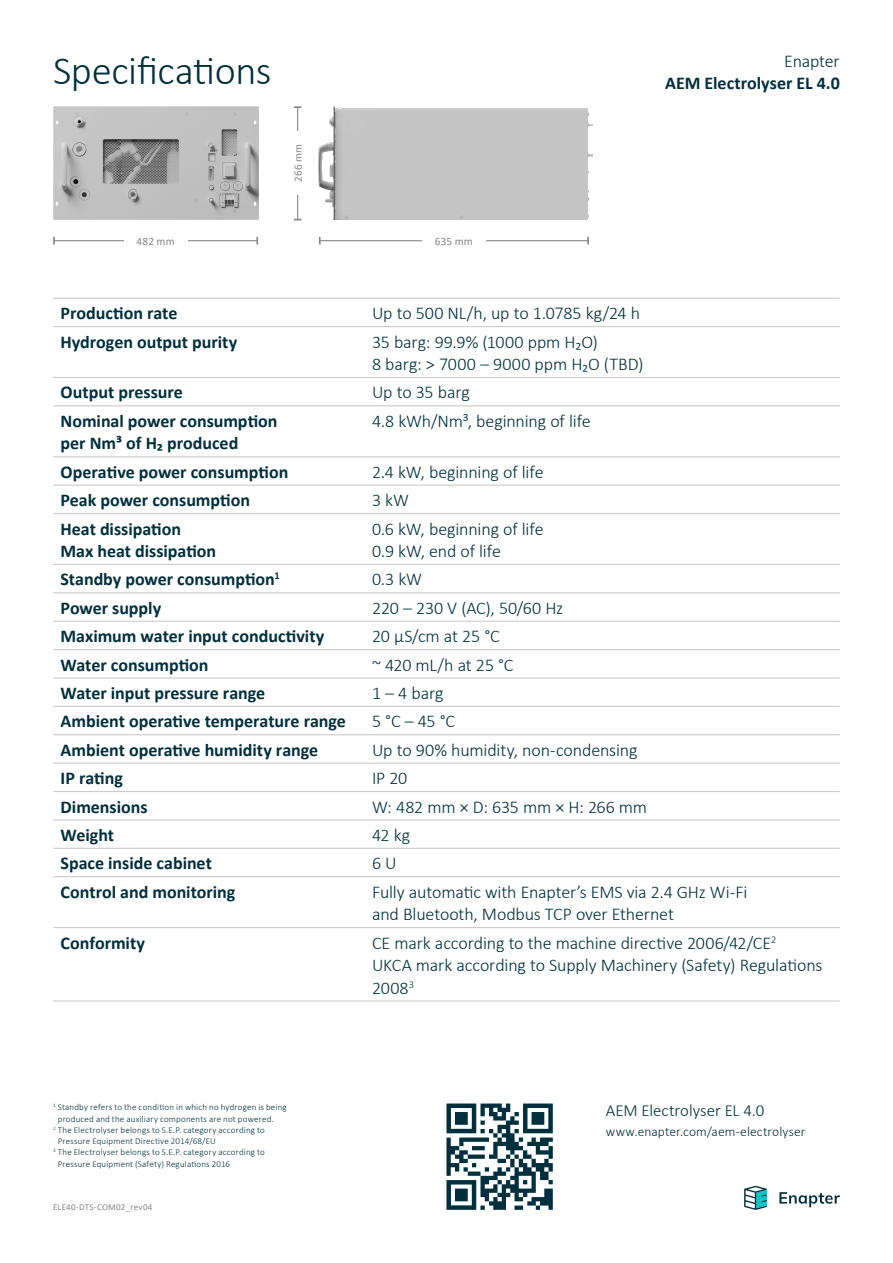
<style>
.page{position:relative;width:893px;height:1263px;background:#fff}
.page>*{position:absolute;margin:0;border:0;box-sizing:border-box;transform-origin:0 0}
.t1{font:300 40.5px "Calibri";letter-spacing:-.01em;color:#002f3d}
.t2{font:300 18px/22.5px "Calibri";letter-spacing:-.01em;color:#002f3d}
.t3{font:700 18px/22.5px "Calibri";color:#002f3d}
.t4{font:300 16.8px "Calibri";color:#002f3d}
.t5{font:300 13.5px "Calibri";letter-spacing:.01em;color:#002f3d}
.t6{font:11.25px "Calibri";letter-spacing:.01em;color:#878787}
.t7{font:300 9px "Calibri";letter-spacing:.02em;color:#002f3d}
.t8{font:9px "Calibri";letter-spacing:.025em;color:#878787}
</style>
<div class="page">
<svg style="left:744px;top:1186px;width:23px;height:24px"></svg>
<svg style="left:779px;top:1192px;width:61px;height:15px"></svg>
<img style="left:53px;top:106px;width:205px;height:113px">
<img style="left:319px;top:106px;width:273px;height:113px">
<hr style="left:297px;top:107px;width:1px;height:113px;background:#878787">
<svg style="left:294px;top:106px;width:7px;height:2px"></svg>
<div style="left:287px;top:131px;width:21px;height:64px;background:#fff"></div>
<hr style="left:54px;top:240px;width:203px;height:1px;background:#878787">
<svg style="left:53px;top:237px;width:2px;height:7px"></svg>
<svg style="left:256px;top:237px;width:2px;height:7px"></svg>
<div style="left:124px;top:230px;width:64px;height:21px;background:#fff"></div>
<hr style="left:320px;top:240px;width:268px;height:1px;background:#878787">
<svg style="left:319px;top:237px;width:2px;height:7px"></svg>
<svg style="left:587px;top:237px;width:2px;height:7px"></svg>
<div style="left:422px;top:230px;width:64px;height:21px;background:#fff"></div>
<hr style="left:53px;top:298px;width:319px;height:1px;background:#cbcbcb">
<hr style="left:53px;top:326px;width:319px;height:1px;background:#cbcbcb">
<hr style="left:372px;top:326px;width:468px;height:1px;background:#cbcbcb">
<hr style="left:53px;top:377px;width:319px;height:1px;background:#cbcbcb">
<hr style="left:372px;top:377px;width:468px;height:1px;background:#cbcbcb">
<hr style="left:53px;top:405px;width:319px;height:1px;background:#cbcbcb">
<hr style="left:372px;top:405px;width:468px;height:1px;background:#cbcbcb">
<hr style="left:53px;top:456px;width:319px;height:1px;background:#cbcbcb">
<hr style="left:372px;top:456px;width:468px;height:1px;background:#cbcbcb">
<hr style="left:53px;top:485px;width:319px;height:1px;background:#cbcbcb">
<hr style="left:372px;top:485px;width:468px;height:1px;background:#cbcbcb">
<hr style="left:53px;top:513px;width:319px;height:1px;background:#cbcbcb">
<hr style="left:372px;top:513px;width:468px;height:1px;background:#cbcbcb">
<hr style="left:53px;top:564px;width:319px;height:1px;background:#cbcbcb">
<hr style="left:53px;top:592px;width:319px;height:1px;background:#cbcbcb">
<hr style="left:53px;top:621px;width:319px;height:1px;background:#cbcbcb">
<hr style="left:53px;top:649px;width:319px;height:1px;background:#cbcbcb">
<hr style="left:372px;top:649px;width:468px;height:1px;background:#cbcbcb">
<hr style="left:53px;top:677px;width:319px;height:1px;background:#cbcbcb">
<hr style="left:372px;top:677px;width:468px;height:1px;background:#cbcbcb">
<hr style="left:53px;top:706px;width:319px;height:1px;background:#cbcbcb">
<hr style="left:372px;top:706px;width:468px;height:1px;background:#cbcbcb">
<hr style="left:53px;top:734px;width:319px;height:1px;background:#cbcbcb">
<hr style="left:372px;top:734px;width:468px;height:1px;background:#cbcbcb">
<hr style="left:53px;top:762px;width:319px;height:2px;background:#cbcbcb">
<hr style="left:372px;top:762px;width:468px;height:2px;background:#cbcbcb">
<hr style="left:53px;top:791px;width:319px;height:1px;background:#cbcbcb">
<hr style="left:372px;top:791px;width:468px;height:1px;background:#cbcbcb">
<hr style="left:53px;top:819px;width:319px;height:1px;background:#cbcbcb">
<hr style="left:372px;top:819px;width:468px;height:1px;background:#cbcbcb">
<hr style="left:53px;top:848px;width:319px;height:1px;background:#cbcbcb">
<hr style="left:372px;top:848px;width:468px;height:1px;background:#cbcbcb">
<hr style="left:53px;top:876px;width:319px;height:1px;background:#cbcbcb">
<hr style="left:372px;top:876px;width:468px;height:1px;background:#cbcbcb">
<hr style="left:53px;top:927px;width:319px;height:1px;background:#cbcbcb">
<hr style="left:372px;top:927px;width:468px;height:1px;background:#cbcbcb">
<hr style="left:53px;top:1000px;width:319px;height:1px;background:#cbcbcb">
<hr style="left:372px;top:564px;width:468px;height:1px;background:#cbcbcb">
<hr style="left:372px;top:592px;width:468px;height:1px;background:#cbcbcb">
<hr style="left:372px;top:621px;width:468px;height:1px;background:#cbcbcb">
<hr style="left:372px;top:298px;width:468px;height:1px;background:#cbcbcb">
<hr style="left:372px;top:1000px;width:468px;height:1px;background:#cbcbcb">
<svg style="left:446px;top:1103px;width:107px;height:107px"></svg>
<h1 class="t1" style="left:53px;top:45px;width:220px">Specifications</h1>
<p class="t2" style="left:784px;top:49px;width:57px">Enapter</p>
<p class="t3" style="left:665px;top:72px;width:176px">AEM Electrolyser EL 4.0</p>
<p class="t6" style="left:290px;top:182px;width:39px;rotate:-90deg">266 mm</p>
<p class="t6" style="left:137px;top:233px;width:40px">482 mm</p>
<p class="t6" style="left:435px;top:233px;width:39px">635 mm</p>
<p class="t3" style="left:61px;top:302px;width:118px">Production rate</p>
<p class="t2" style="left:372px;top:302px;width:270px">Up to 500 NL/h, up to 1.0785 kg/24 h</p>
<p class="t3" style="left:61px;top:330px;width:178px">Hydrogen output purity</p>
<p class="t2" style="left:372px;top:330px;width:273px">35 barg: 99.9% (1000 ppm H₂O)<br>8 barg: &gt; 7000 – 9000 ppm H₂O (TBD)</p>
<p class="t3" style="left:61px;top:381px;width:124px">Output pressure</p>
<p class="t2" style="left:372px;top:381px;width:99px">Up to 35 barg</p>
<p class="t3" style="left:61px;top:409px;width:218px">Nominal power consumption per Nm³ of H₂ produced</p>
<p class="t2" style="left:372px;top:409px;width:220px">4.8 kWh/Nm³, beginning of life</p>
<p class="t3" style="left:61px;top:460px;width:229px">Operative power consumption</p>
<p class="t2" style="left:372px;top:460px;width:173px">2.4 kW, beginning of life</p>
<p class="t3" style="left:61px;top:489px;width:191px">Peak power consumption</p>
<p class="t2" style="left:372px;top:489px;width:38px">3 kW</p>
<p class="t3" style="left:61px;top:517px;width:157px">Heat dissipation<br>Max heat dissipation</p>
<p class="t2" style="left:372px;top:517px;width:173px">0.6 kW, beginning of life<br>0.9 kW, end of life</p>
<p class="t3" style="left:61px;top:568px;width:221px">Standby power consumption<sup>1</sup></p>
<p class="t2" style="left:372px;top:568px;width:51px">0.3 kW</p>
<p class="t3" style="left:61px;top:596px;width:102px">Power supply</p>
<p class="t2" style="left:372px;top:596px;width:193px">220 – 230 V (AC), 50/60 Hz</p>
<p class="t3" style="left:61px;top:625px;width:265px">Maximum water input conductivity</p>
<p class="t2" style="left:372px;top:625px;width:129px">20 µS/cm at 25 °C</p>
<p class="t3" style="left:61px;top:653px;width:149px">Water consumption</p>
<p class="t2" style="left:372px;top:653px;width:143px">~ 420 mL/h at 25 °C</p>
<p class="t3" style="left:61px;top:681px;width:206px">Water input pressure range</p>
<p class="t2" style="left:372px;top:681px;width:73px">1 – 4 barg</p>
<p class="t3" style="left:61px;top:710px;width:287px">Ambient operative temperature range</p>
<p class="t2" style="left:372px;top:710px;width:85px">5 °C – 45 °C</p>
<p class="t3" style="left:61px;top:738px;width:259px">Ambient operative humidity range</p>
<p class="t2" style="left:372px;top:738px;width:267px">Up to 90% humidity, non-condensing</p>
<p class="t3" style="left:61px;top:767px;width:64px">IP rating</p>
<p class="t2" style="left:372px;top:767px;width:37px">IP 20</p>
<p class="t3" style="left:61px;top:795px;width:89px">Dimensions</p>
<p class="t2" style="left:372px;top:795px;width:277px">W: 482 mm × D: 635 mm × H: 266 mm</p>
<p class="t3" style="left:61px;top:823px;width:55px">Weight</p>
<p class="t2" style="left:372px;top:823px;width:40px">42 kg</p>
<p class="t3" style="left:61px;top:852px;width:153px">Space inside cabinet</p>
<p class="t2" style="left:372px;top:852px;width:26px">6 U</p>
<p class="t3" style="left:61px;top:880px;width:176px">Control and monitoring</p>
<p class="t2" style="left:372px;top:880px;width:377px">Fully automatic with Enapter’s EMS via 2.4 GHz Wi-Fi and Bluetooth, Modbus TCP over Ethernet</p>
<p class="t3" style="left:61px;top:931px;width:86px">Conformity</p>
<p class="t2" style="left:372px;top:931px;width:452px">CE mark according to the machine directive 2006/42/CE<sup>2<br></sup>UKCA mark according to Supply Machinery (Safety) Regulations<br>2008<sup>3</sup></p>
<p class="t7" style="left:53px;top:1102px;width:235px"><sup>1</sup> Standby refers to the condition in which no hydrogen is being</p>
<p class="t7" style="left:58px;top:1113px;width:217px">produced and the auxiliary components are not powered.</p>
<p class="t7" style="left:53px;top:1124px;width:213px"><sup>2</sup> The Electrolyser belongs to S.E.P. category according to</p>
<p class="t7" style="left:58px;top:1135px;width:160px">Pressure Equipment Directive 2014/68/EU</p>
<p class="t7" style="left:53px;top:1147px;width:213px"><sup>3</sup> The Electrolyser belongs to S.E.P. category according to</p>
<p class="t7" style="left:58px;top:1158px;width:174px">Pressure Equipment (Safety) Regulations 2016</p>
<p class="t8" style="left:53px;top:1200px;width:101px">ELE40-DTS-COM02_rev04</p>
<p class="t4" style="left:606px;top:1100px;width:160px">AEM Electrolyser EL 4.0</p>
<p class="t5" style="left:606px;top:1123px;width:201px">www.enapter.com/aem-electrolyser</p>
</div>
